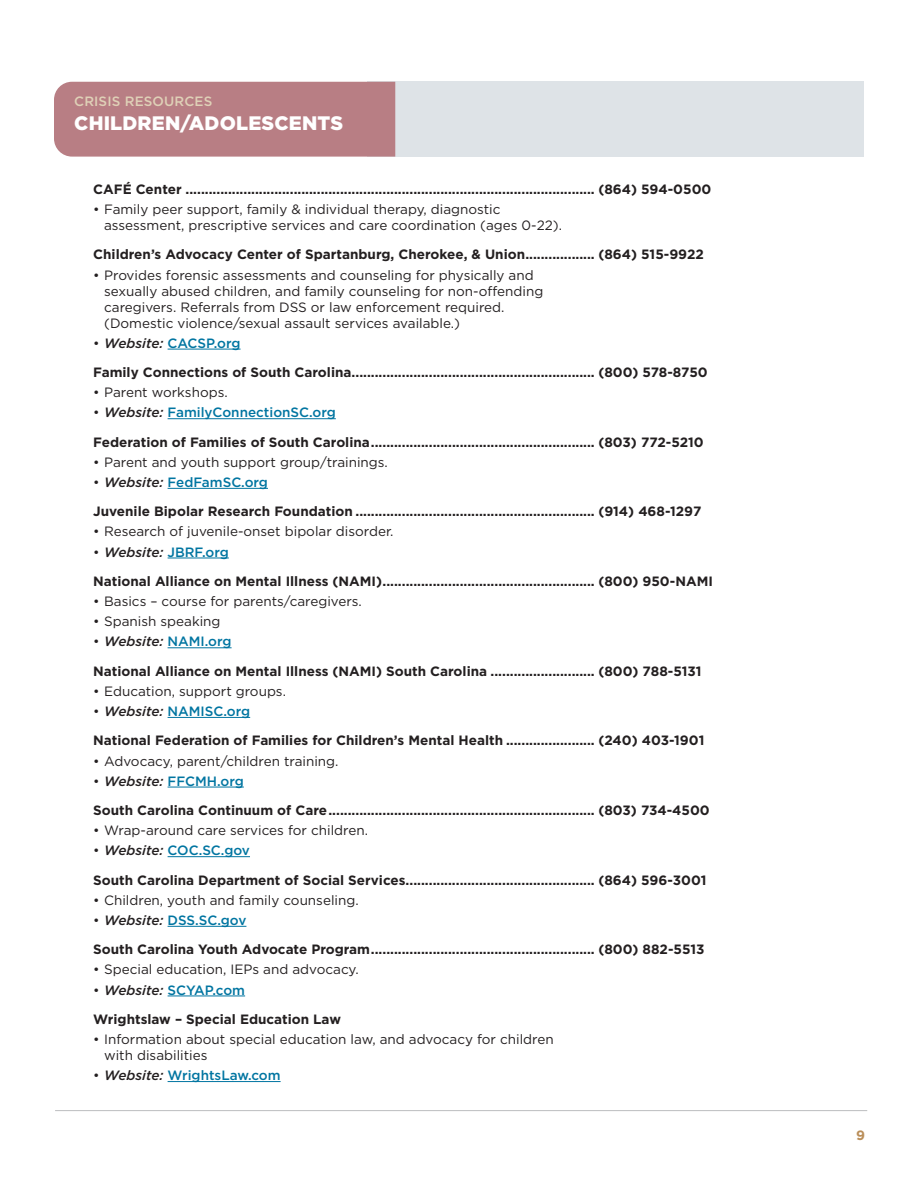
<style>
.page{position:relative;width:918px;height:1188px;background:#fff}
.page>*{position:absolute;margin:0;border:0;box-sizing:border-box;transform-origin:0 0}
.t1{font:900 19.5px "Gotham";letter-spacing:.01em;color:#fff}
.Crisis_text_phone_numbers{font:700 13.5px "Gotham";color:#231f20}
.Crisis_detail{font:13.5px/16px "Gotham";color:#231f20}
.Crisis_detail-2{font:500 13.5px "Gotham";color:#0075a1}
.Crisis_detail-3{font:italic 500 13.5px "Gotham";color:#231f20}
.t2{font:500 13.5px "Gotham";letter-spacing:.01em;color:#dfd1b7}
.t3{font:700 13.5px "Gotham";color:#ba8e59}
.s1{font-weight:400;color:#231f20}
.s2{font-style:italic;color:#231f20}
.s3{font-weight:400;font-style:normal}
.s4{font-style:normal;color:#0075a1}
</style>
<div class="page">
<hr style="left:55px;top:1110px;width:812px;height:1px;background:#bcbdc0">
<hr style="left:168px;top:349px;width:73px;height:1px;background:#0075a1">
<hr style="left:168px;top:418px;width:168px;height:1px;background:#0075a1">
<hr style="left:168px;top:488px;width:100px;height:1px;background:#0075a1">
<hr style="left:168px;top:558px;width:61px;height:1px;background:#0075a1">
<hr style="left:168px;top:647px;width:64px;height:1px;background:#0075a1">
<hr style="left:168px;top:717px;width:82px;height:1px;background:#0075a1">
<hr style="left:168px;top:787px;width:76px;height:1px;background:#0075a1">
<hr style="left:168px;top:856px;width:82px;height:1px;background:#0075a1">
<hr style="left:168px;top:926px;width:78px;height:1px;background:#0075a1">
<hr style="left:168px;top:996px;width:77px;height:1px;background:#0075a1">
<hr style="left:168px;top:1081px;width:113px;height:1px;background:#0075a1">
<div style="left:367px;top:81px;width:497px;height:76px;background:#dee3e7"></div>
<div style="left:54px;top:82px;width:341px;height:75px;background:#b87e84"></div>
<p class="t2" style="left:74px;top:93px;width:140px">CRISIS RESOURCES</p>
<p class="t1" style="left:74px;top:109px;width:270px">CHILDREN/ADOLESCENTS</p>
<p class="Crisis_text_phone_numbers" style="left:93px;top:180px;width:620px">CAFÉ Center .......................................................................................................... (864) 594-0500</p>
<p class="Crisis_detail" style="left:104px;top:201px;width:460px;text-indent:-11px">• Family peer support, family &amp; individual therapy, diagnostic assessment, prescriptive services and care coordination (ages 0-22).</p>
<p class="Crisis_text_phone_numbers" style="left:93px;top:246px;width:612px">Children’s Advocacy Center of Spartanburg, Cherokee, &amp; Union.................. (864) 515-9922</p>
<p class="Crisis_detail" style="left:104px;top:267px;width:441px;text-indent:-11px">• Provides forensic assessments and counseling for physically and sexually abused children, and family counseling for non-offending caregivers. Referrals from DSS or law enforcement required. (Domestic violence/sexual assault services available.)</p>
<p class="Crisis_detail-2" style="left:93px;top:334px;width:149px"><span class="s1">•</span> <span class="s2">Website:</span> CACSP.org</p>
<p class="Crisis_text_phone_numbers" style="left:93px;top:363px;width:616px">Family Connections of South Carolina............................................................... (800) 578-8750</p>
<p class="Crisis_detail" style="left:93px;top:384px;width:136px">• Parent workshops.</p>
<p class="Crisis_detail-2" style="left:93px;top:404px;width:244px"><span class="s1">•</span> <span class="s2">Website:</span> FamilyConnectionSC.org</p>
<p class="Crisis_text_phone_numbers" style="left:93px;top:433px;width:612px">Federation of Families of South Carolina.......................................................... (803) 772-5210</p>
<p class="Crisis_detail" style="left:93px;top:454px;width:296px">• Parent and youth support group/trainings.</p>
<p class="Crisis_detail-2" style="left:93px;top:473px;width:176px"><span class="s1">•</span> <span class="s2">Website:</span> FedFamSC.org</p>
<p class="Crisis_text_phone_numbers" style="left:93px;top:503px;width:610px">Juvenile Bipolar Research Foundation .............................................................. (914) 468-1297</p>
<p class="Crisis_detail" style="left:93px;top:523px;width:302px">• Research of juvenile-onset bipolar disorder.</p>
<p class="Crisis_detail-3" style="left:93px;top:543px;width:137px"><span class="s3">•</span> Website: <span class="s4">JBRF.org</span></p>
<p class="Crisis_text_phone_numbers" style="left:93px;top:572px;width:621px">National Alliance on Mental Illness (NAMI)....................................................... (800) 950-NAMI</p>
<p class="Crisis_detail" style="left:93px;top:593px;width:270px">• Basics – course for parents/caregivers.</p>
<p class="Crisis_detail" style="left:93px;top:613px;width:129px">• Spanish speaking</p>
<p class="Crisis_detail-3" style="left:93px;top:633px;width:140px"><span class="s3">•</span> Website: <span class="s4">NAMI.org</span></p>
<p class="Crisis_text_phone_numbers" style="left:93px;top:662px;width:610px">National Alliance on Mental Illness (NAMI) South Carolina ........................... (800) 788-5131</p>
<p class="Crisis_detail" style="left:93px;top:683px;width:194px">• Education, support groups.</p>
<p class="Crisis_detail-2" style="left:93px;top:702px;width:158px"><span class="s1">•</span> <span class="s2">Website:</span> NAMISC.org</p>
<p class="Crisis_text_phone_numbers" style="left:93px;top:732px;width:613px">National Federation of Families for Children’s Mental Health ....................... (240) 403-1901</p>
<p class="Crisis_detail" style="left:93px;top:752px;width:247px">• Advocacy, parent/children training.</p>
<p class="Crisis_detail-2" style="left:93px;top:772px;width:152px"><span class="s1">•</span> <span class="s2">Website:</span> FFCMH.org</p>
<p class="Crisis_text_phone_numbers" style="left:93px;top:801px;width:618px">South Carolina Continuum of Care..................................................................... (803) 734-4500</p>
<p class="Crisis_detail" style="left:93px;top:822px;width:276px">• Wrap-around care services for children.</p>
<p class="Crisis_detail-2" style="left:93px;top:842px;width:158px"><span class="s1">•</span> <span class="s2">Website:</span> COC.SC.gov</p>
<p class="Crisis_text_phone_numbers" style="left:93px;top:871px;width:615px">South Carolina Department of Social Services................................................. (864) 596-3001</p>
<p class="Crisis_detail" style="left:93px;top:892px;width:267px">• Children, youth and family counseling.</p>
<p class="Crisis_detail-2" style="left:93px;top:911px;width:155px"><span class="s1">•</span> <span class="s2">Website:</span> DSS.SC.gov</p>
<p class="Crisis_text_phone_numbers" style="left:93px;top:941px;width:613px">South Carolina Youth Advocate Program.......................................................... (800) 882-5513</p>
<p class="Crisis_detail" style="left:93px;top:961px;width:267px">• Special education, IEPs and advocacy.</p>
<p class="Crisis_detail-2" style="left:93px;top:981px;width:153px"><span class="s1">•</span> <span class="s2">Website:</span> SCYAP.com</p>
<p class="Crisis_text_phone_numbers" style="left:93px;top:1010px;width:249px">Wrightslaw – Special Education Law</p>
<p class="Crisis_detail" style="left:104px;top:1031px;width:451px;text-indent:-11px">• Information about special education law, and advocacy for children with disabilities</p>
<p class="Crisis_detail-2" style="left:93px;top:1067px;width:189px"><span class="s1">•</span> <span class="s2">Website:</span> WrightsLaw.com</p>
<p class="t3" style="left:856px;top:1126px;width:10px">9</p>
</div>
